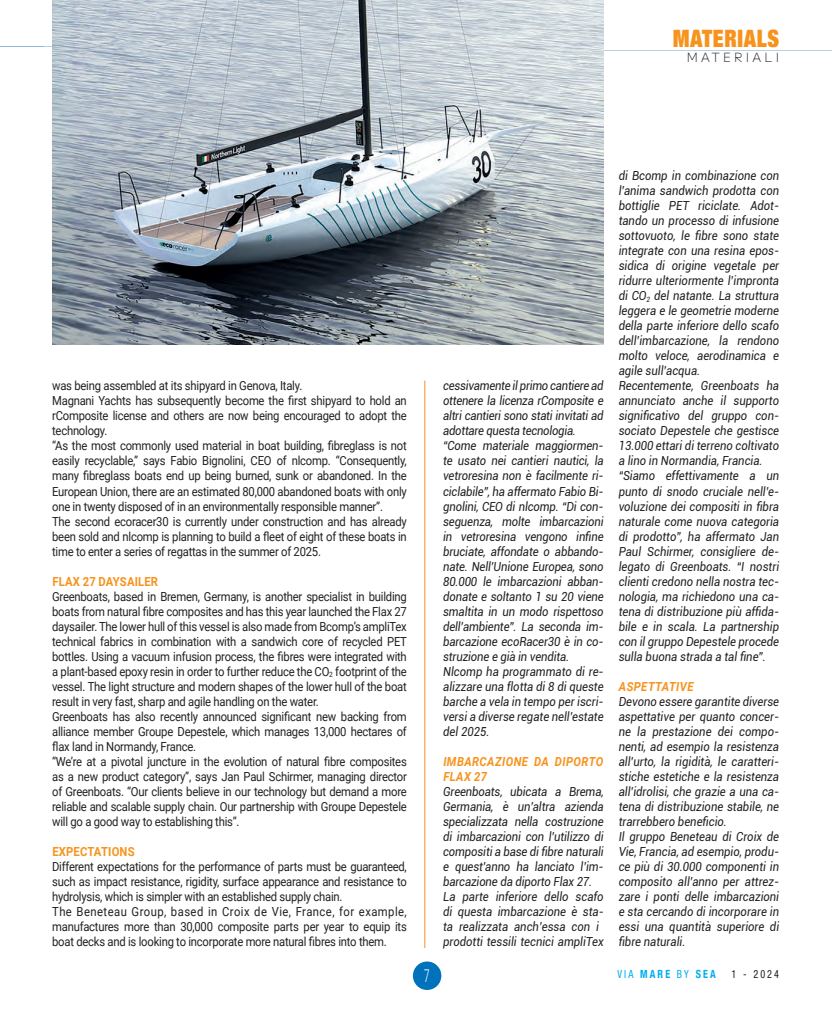
<style>
.page{position:relative;width:832px;height:1010px;background:#fff}
.page>*{position:absolute;margin:0;border:0;box-sizing:border-box;transform-origin:0 0}
.t1{font:900 expanded 24.12px "Helvetica Neue";letter-spacing:.03em;color:#f7931d;scale:.9 1}
.t2{font:300 17.5px "Roboto Condensed";color:#fff;scale:.7 1}
.t3{font:300 12.62px "MPLUS1";letter-spacing:.25em;color:#231f20}
.t4{font:italic 12.5px/15px "Roboto";color:#231f20;scale:.9 1}
.t5{font:12.5px/15px "Roboto";letter-spacing:-.02em;color:#231f20;scale:.9 1}
.t6{font:italic 700 12.5px/15px "Roboto";letter-spacing:.035em;color:#f7931d;scale:.9 1}
.t7{font:700 12.5px "Roboto";letter-spacing:.015em;color:#f7931d;scale:.9 1}
.t8{font:700 condensed 11.25px "Helvetica Neue LT Com";letter-spacing:.21em;color:#00aeef;scale:.9 1}
.t9{font:condensed 11.25px "Helvetica Neue LT Std";color:#231f20;scale:.9 1}
.s1{font-family:"Helvetica Neue LT Std";font-weight:400}
</style>
<div class="page">
<img style="left:43px;top:24px;width:788px;height:30px">
<hr style="left:424px;top:380px;width:1px;height:567px;background:#f7931d">
<img style="left:52px;top:0;width:551px;height:344px">
<div style="left:413px;top:961px;width:28px;height:28px;background:#0072bc;border-radius:50%"></div>
<h1 class="t1" style="left:672px;top:23px;width:120px">MATERIALS</h1>
<p class="t3" style="left:686px;top:48px;width:94px">MATERIALI</p>
<p class="t5" style="left:52px;top:378px;width:395px">was being assembled at its shipyard in Genova, Italy.<br>Magnani Yachts has subsequently become the first shipyard to hold an rComposite license and others are now being encouraged to adopt the technology.<br>“As the most commonly used material in boat building, fibreglass is not easily recyclable,” says Fabio Bignolini, CEO of nlcomp. “Consequently, many fibreglass boats end up being burned, sunk or abandoned. In the European Union, there are an estimated 80,000 abandoned boats with only one in twenty disposed of in an environmentally responsible manner”.<br>The second ecoracer30 is currently under construction and has already been sold and nlcomp is planning to build a fleet of eight of these boats in time to enter a series of regattas in the summer of 2025.</p>
<p class="t7" style="left:52px;top:572px;width:119px">FLAX 27 DAYSAILER</p>
<p class="t5" style="left:52px;top:588px;width:395px">Greenboats, based in Bremen, Germany, is another specialist in building boats from natural fibre composites and has this year launched the Flax 27 daysailer. The lower hull of this vessel is also made from Bcomp’s ampliTex technical fabrics in combination with a sandwich core of recycled PET bottles. Using a vacuum infusion process, the fibres were integrated with a plant-based epoxy resin in order to further reduce the CO<sub>2</sub> footprint of the vessel. The light structure and modern shapes of the lower hull of the boat result in very fast, sharp and agile handling on the water.<br>Greenboats has also recently announced significant new backing from alliance member Groupe Depestele, which manages 13,000 hectares of flax land in Normandy, France.<br>“We’re at a pivotal juncture in the evolution of natural fibre composites as a new product category”, says Jan Paul Schirmer, managing director of Greenboats. “Our clients believe in our technology but demand a more reliable and scalable supply chain. Our partnership with Groupe Depestele will go a good way to establishing this”.</p>
<p class="t7" style="left:52px;top:842px;width:93px">EXPECTATIONS</p>
<p class="t5" style="left:52px;top:858px;width:395px">Different expectations for the performance of parts must be guaranteed, such as impact resistance, rigidity, surface appearance and resistance to hydrolysis, which is simpler with an established supply chain.<br>The Beneteau Group, based in Croix de Vie, France, for example, manufactures more than 30,000 composite parts per year to equip its boat decks and is looking to incorporate more natural fibres into them.</p>
<p class="t4" style="left:443px;top:378px;width:180px">cessivamente il primo cantiere ad ottenere la licenza rComposite e altri cantieri sono stati invitati ad adottare questa tecnologia. “Come materiale maggiormen&shy;te usato nei cantieri nautici, la vetroresina non è facilmente ri&shy;ciclabile”, ha affermato Fabio Bi&shy;gnolini, CEO di nlcomp. “Di con&shy;seguenza, molte imbarcazioni in vetroresina vengono infine bruciate, affondate o abbando&shy;nate. Nell’Unione Europea, sono<br>80.000 le imbarcazioni abban&shy;donate e soltanto 1 su 20 viene smaltita in un modo rispettoso dell’ambiente”. La seconda im&shy;barcazione ecoRacer30 è in co&shy;struzione e già in vendita.<br>Nlcomp ha programmato di re&shy;alizzare una flotta di 8 di queste barche a vela in tempo per iscri&shy;versi a diverse regate nell’estate del 2025.</p>
<p class="t6" style="left:443px;top:753px;width:179px">IMBARCAZIONE DA DIPORTO<br>FLAX 27</p>
<p class="t4" style="left:443px;top:783px;width:180px">Greenboats, ubicata a Brema,<br>Germania, è un’altra azienda specializzata nella costruzione di imbarcazioni con l’utilizzo di compositi a base di fibre naturali e quest’anno ha lanciato l’im&shy;barcazione da diporto Flax 27.<br>La parte inferiore dello scafo di questa imbarcazione è sta&shy;ta realizzata anch’essa con i prodotti tessili tecnici ampliTex</p>
<p class="t4" style="left:618px;top:168px;width:180px">di Bcomp in combinazione con l’anima sandwich prodotta con bottiglie PET riciclate. Adot&shy;tando un processo di infusione sottovuoto, le fibre sono state integrate con una resina epos&shy;sidica di origine vegetale per ridurre ulteriormente l’impronta di CO<sub>2</sub> del natante. La struttura leggera e le geometrie moderne della parte inferiore dello scafo dell’imbarcazione, la rendono molto veloce, aerodinamica e agile sull’acqua.<br>Recentemente, Greenboats ha annunciato anche il supporto significativo del gruppo con&shy;sociato Depestele che gestisce<br>13.000 ettari di terreno coltivato a lino in Normandia, Francia. “Siamo effettivamente a un punto di snodo cruciale nell’e&shy;voluzione dei compositi in fibra naturale come nuova categoria di prodotto”, ha affermato Jan<br>Paul Schirmer, consigliere de&shy;legato di Greenboats. “I nostri clienti credono nella nostra tec&shy;nologia, ma richiedono una ca&shy;tena di distribuzione più affida&shy;bile e in scala. La partnership con il gruppo Depestele procede sulla buona strada a tal fine”.</p>
<p class="t6" style="left:618px;top:678px;width:84px">ASPETTATIVE</p>
<p class="t4" style="left:618px;top:693px;width:180px">Devono essere garantite diverse aspettative per quanto concer&shy;ne la prestazione dei compo&shy;nenti, ad esempio la resistenza all’urto, la rigidità, le caratteri&shy;stiche estetiche e la resistenza all’idrolisi, che grazie a una ca&shy;tena di distribuzione stabile, ne trarrebbero beneficio.<br>Il gruppo Beneteau di Croix de<br>Vie, Francia, ad esempio, produ&shy;ce più di 30.000 componenti in composito all’anno per attrez&shy;zare i ponti delle imbarcazioni e sta cercando di incorporare in essi una quantità superiore di fibre naturali.</p>
<h2 class="t2" style="left:423px;top:963px;width:10px">7</h2>
<p class="t8" style="left:617px;top:966px;width:111px"><span class="s1">VIA</span> MARE <span class="s1">BY</span> SEA</p>
<p class="t9" style="left:731px;top:966px;width:54px">1 - 2024</p>
</div>
